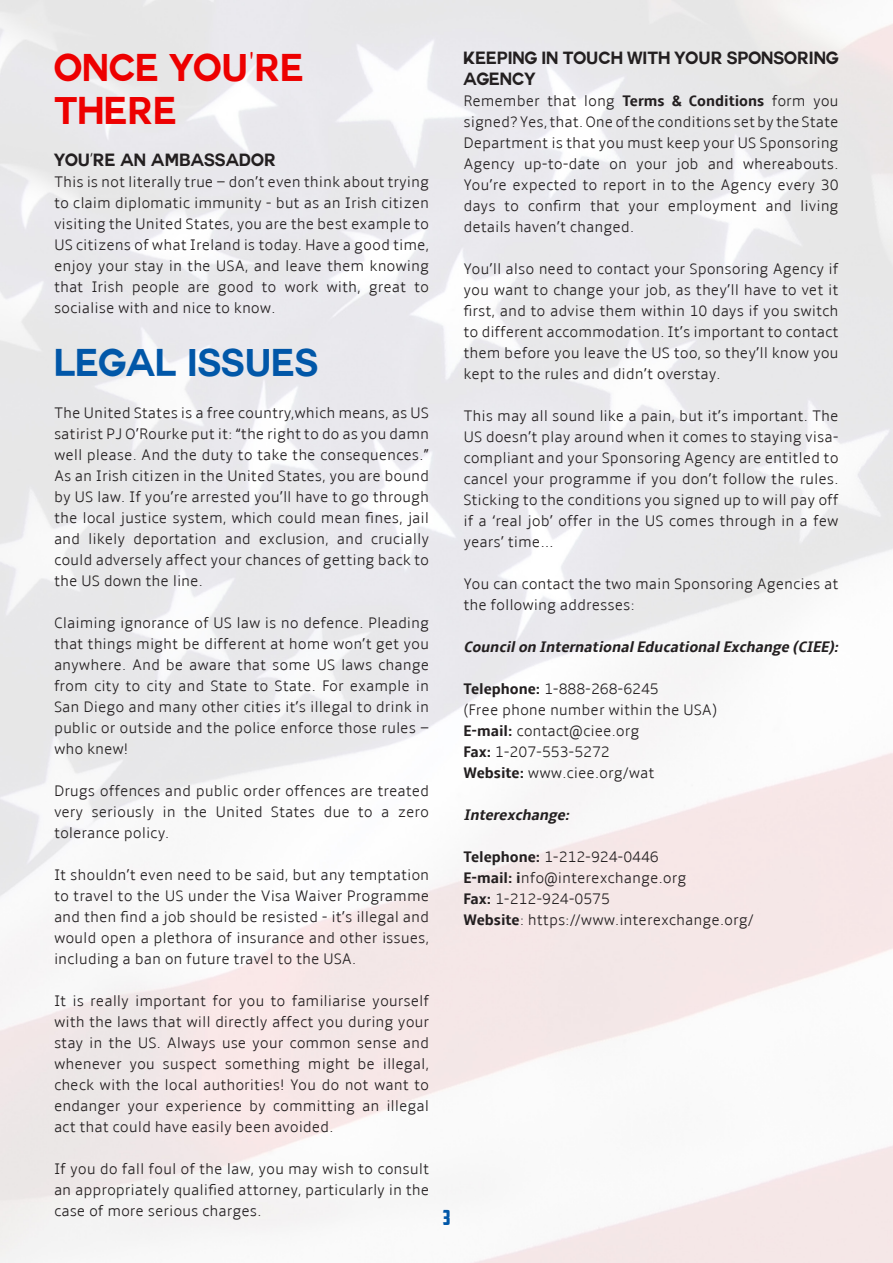
<style>
.page{position:relative;width:893px;height:1263px;background:#fff}
.page>*{position:absolute;margin:0;border:0;box-sizing:border-box;transform-origin:0 0}
.t1{font:700 37.8px/43.2px "Couture";color:#ed0000;scale:.95 1}
.t2{font:700 37.8px "Couture";color:#0157a8;scale:.95 1}
.t3{font:21px "American Captain";color:#0157a8}
.t4{font:700 17.4px/21px "Couture";color:#231f20;scale:.95 1}
.t5{font:300 15.75px/21px "Amble";color:#231f20;text-align:justify;scale:.95 1}
.t6{font:italic 700 15.75px "Amble";color:#231f20;scale:.95 1}
.s1{font-family:"Amatic"}
.s2{font-weight:700}
</style>
<div class="page">
<h1 class="t1" style="left:54px;top:46px;width:265px">ONCE YOU<span class="s1">'</span>RE<br>THERE</h1>
<p class="t4" style="left:54px;top:149px;width:235px">YOU<span class="s1">’</span>RE AN AMBASSADOR</p>
<p class="t5" style="left:54px;top:172px;width:396px">This is not literally true – don’t even think about trying to claim diplomatic immunity - but as an Irish citizen visiting the United States, you are the best example to US citizens of what Ireland is today. Have a good time, enjoy your stay in the USA, and leave them knowing that Irish people are good to work with, great to socialise with and nice to know.</p>
<h1 class="t2" style="left:54px;top:345px;width:279px">LEGAL ISSUES</h1>
<p class="t5" style="left:54px;top:403px;width:396px">The United States is a free country,which means, as US satirist PJ O’Rourke put it: “the right to do as you damn well please. And the duty to take the consequences.” As an Irish citizen in the United States, you are bound by US law. If you’re arrested you’ll have to go through the local justice system, which could mean fines, jail and likely deportation and exclusion, and crucially could adversely affect your chances of getting back to the US down the line.</p>
<p class="t5" style="left:54px;top:613px;width:396px">Claiming ignorance of US law is no defence. Pleading that things might be different at home won’t get you anywhere. And be aware that some US laws change from city to city and State to State. For example in San Diego and many other cities it’s illegal to drink in public or outside and the police enforce those rules – who knew!</p>
<p class="t5" style="left:54px;top:781px;width:396px">Drugs offences and public order offences are treated very seriously in the United States due to a zero tolerance policy.</p>
<p class="t5" style="left:54px;top:865px;width:396px">It shouldn’t even need to be said, but any temptation to travel to the US under the Visa Waiver Programme and then find a job should be resisted - it’s illegal and would open a plethora of insurance and other issues, including a ban on future travel to the USA.</p>
<p class="t5" style="left:54px;top:991px;width:396px">It is really important for you to familiarise yourself with the laws that will directly affect you during your stay in the US. Always use your common sense and whenever you suspect something might be illegal, check with the local authorities! You do not want to endanger your experience by committing an illegal act that could have easily been avoided.</p>
<p class="t5" style="left:54px;top:1159px;width:396px">If you do fall foul of the law, you may wish to consult an appropriately qualified attorney, particularly in the case of more serious charges.</p>
<p class="t4" style="left:463px;top:48px;width:396px">KEEPING IN TOUCH WITH YOUR SPONSORING<br>AGENCY</p>
<p class="t5" style="left:463px;top:91px;width:396px">Remember that long <span class="s2">Terms &amp; Conditions</span> form you signed? Yes, that. One of the conditions set by the State Department is that you must keep your US Sponsoring Agency up-to-date on your job and whereabouts.<br>You’re expected to report in to the Agency every 30 days to confirm that your employment and living details haven’t changed.</p>
<p class="t5" style="left:463px;top:259px;width:396px">You’ll also need to contact your Sponsoring Agency if you want to change your job, as they’ll have to vet it first, and to advise them within 10 days if you switch to different accommodation. It’s important to contact them before you leave the US too, so they’ll know you kept to the rules and didn’t overstay.</p>
<p class="t5" style="left:463px;top:406px;width:396px">This may all sound like a pain, but it’s important. The US doesn’t play around when it comes to staying visa&shy;compliant and your Sponsoring Agency are entitled to cancel your programme if you don’t follow the rules.<br>Sticking to the conditions you signed up to will pay off if a ‘real job’ offer in the US comes through in a few years’ time...</p>
<p class="t5" style="left:463px;top:574px;width:396px">You can contact the two main Sponsoring Agencies at the following addresses:</p>
<p class="t6" style="left:463px;top:638px;width:400px">Councilon InternationalEducationalExchange (CIEE):</p>
<p class="t5" style="left:463px;top:679px;width:269px;text-align:left"><span class="s2">Telephone:</span> 1-888-268-6245<br>(Free phone number within the USA)<br><span class="s2">E-mail:</span> contact@ciee.org<br><span class="s2">Fax:</span> 1-207-553-5272<br><span class="s2">Website:</span> www.ciee.org/wat</p>
<p class="t6" style="left:463px;top:806px;width:117px">Interexchange:</p>
<p class="t5" style="left:463px;top:847px;width:307px;text-align:left"><span class="s2">Telephone:</span> 1-212-924-0446<br><span class="s2">E-mail: i</span>nfo@interexchange.org<br><span class="s2">Fax:</span> 1-212-924-0575<br><span class="s2">Website</span>: https://www.interexchange.org/</p>
<h2 class="t3" style="left:443px;top:1204px;width:9px">3</h2>
</div>
